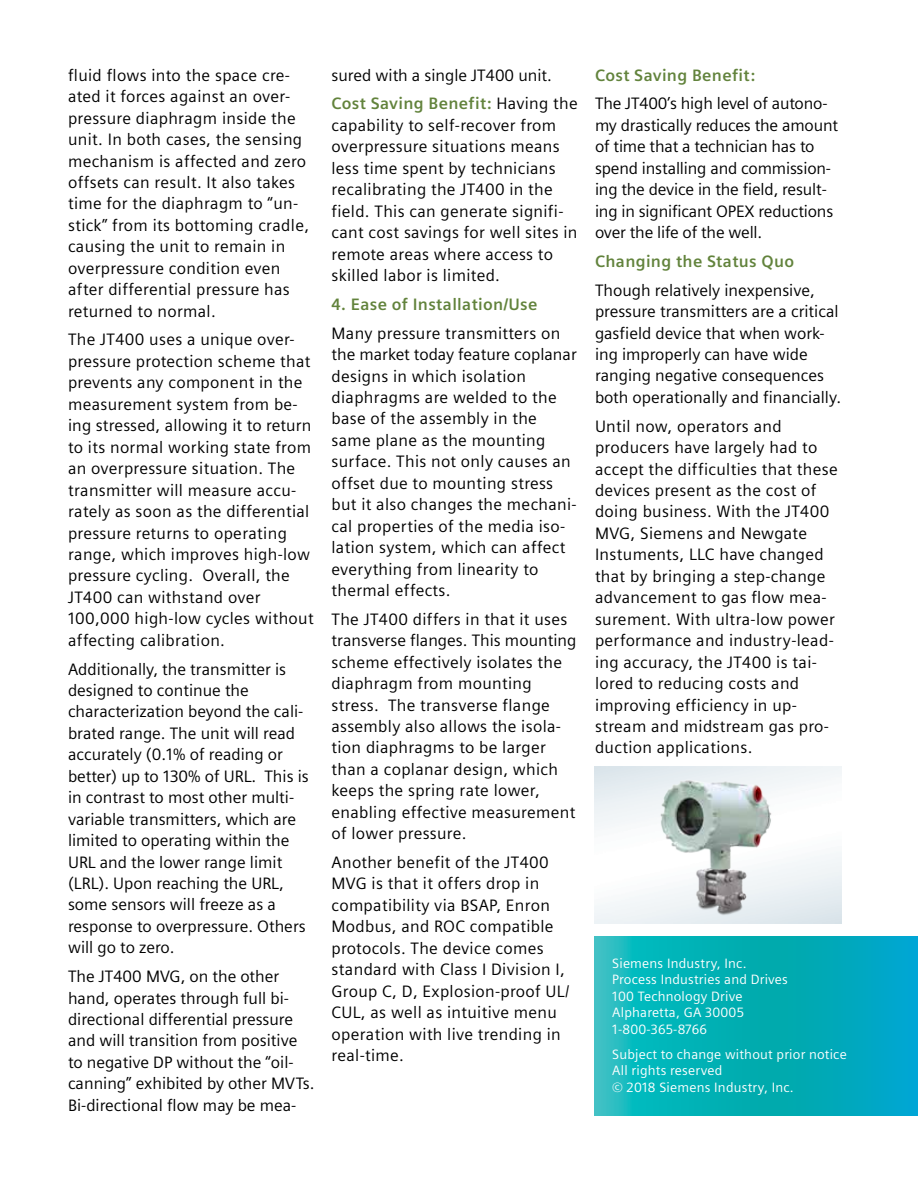
<style>
.page{position:relative;width:918px;height:1188px;background:#fff}
.page>*{position:absolute;margin:0;border:0;box-sizing:border-box;transform-origin:0 0}
.t1{font:16.5px/21.5px "Siemens Sans";letter-spacing:.02em;color:#000}
.t2{font:16.5px/21.5px "Siemens Sans";color:#000}
.t3{font:16.5px/21.5px "Siemens Sans";letter-spacing:-.01em;color:#000}
.t4{font:700 16.5px "Siemens Sans";letter-spacing:.02em;color:#62833c}
.t5{font:13.5px/16.5px "Siemens Sans";letter-spacing:.015em;color:#fff}
.s1{font-weight:700;color:#62833c}
</style>
<div class="page">
<svg style="left:595px;top:936px;width:323px;height:179px;background:#05aeba"></svg>
<img style="left:652px;top:766px;width:131px;height:153px">
<p class="t1" style="left:68px;top:64px;width:243px">fluid flows into the space cre&shy;ated it forces against an over&shy;pressure diaphragm inside the unit. In both cases, the sensing mechanism is affected and zero offsets can result. It also takes time for the diaphragm to “un&shy;stick” from its bottoming cradle, causing the unit to remain in overpressure condition even after differential pressure has returned to normal.</p>
<p class="t1" style="left:68px;top:329px;width:247px">The JT400 uses a unique over&shy;pressure protection scheme that prevents any component in the measurement system from be&shy;ing stressed, allowing it to return to its normal working state from an overpressure situation. The transmitter will measure accu&shy;rately as soon as the differential pressure returns to operating range, which improves high-low pressure cycling. Overall, the<br>JT400 can withstand over<br>100,000 high-low cycles without affecting calibration.</p>
<p class="t2" style="left:68px;top:658px;width:242px">Additionally, the transmitter is designed to continue the characterization beyond the cali&shy;brated range. The unit will read accurately (0.1% of reading or better) up to 130% of URL. This is in contrast to most other multi&shy;variable transmitters, which are limited to operating within the<br>URL and the lower range limit (LRL). Upon reaching the URL, some sensors will freeze as a response to overpressure. Others will go to zero.</p>
<p class="t2" style="left:68px;top:966px;width:248px">The JT400 MVG, on the other hand, operates through full bi&shy;directional differential pressure and will transition from positive to negative DP without the “oil&shy;canning” exhibited by other MVTs.<br>Bi-directional flow may be mea-</p>
<p class="t2" style="left:332px;top:61px;width:248px;line-height:28.8px">sured with a single JT400 unit.<br><span class="s1">Cost Saving Benefit:</span> Having the</p>
<p class="t1" style="left:332px;top:115px;width:248px">capability to self-recover from overpressure situations means less time spent by technicians recalibrating the JT400 in the field. This can generate signifi&shy;cant cost savings for well sites in remote areas where access to skilled labor is limited.</p>
<p class="t4" style="left:332px;top:295px;width:207px">4. Ease of Installation/Use</p>
<p class="t1" style="left:332px;top:322px;width:247px">Many pressure transmitters on the market today feature coplanar designs in which isolation diaphragms are welded to the base of the assembly in the same plane as the mounting surface. This not only causes an offset due to mounting stress but it also changes the mechani&shy;cal properties of the media iso&shy;lation system, which can affect everything from linearity to thermal effects.</p>
<p class="t1" style="left:332px;top:608px;width:246px">The JT400 differs in that it uses transverse flanges. This mounting scheme effectively isolates the diaphragm from mounting stress. The transverse flange assembly also allows the isola&shy;tion diaphragms to be larger than a coplanar design, which keeps the spring rate lower, enabling effective measurement of lower pressure.</p>
<p class="t1" style="left:332px;top:852px;width:239px">Another benefit of the JT400<br>MVG is that it offers drop in compatibility via BSAP, Enron<br>Modbus, and ROC compatible protocols. The device comes standard with Class I Division I,<br>Group C, D, Explosion-proof UL/<br>CUL, as well as intuitive menu operation with live trending in real-time.</p>
<p class="t4" style="left:595px;top:66px;width:162px">Cost Saving Benefit:</p>
<p class="t3" style="left:595px;top:93px;width:245px">The JT400’s high level of autono&shy;my drastically reduces the amount of time that a technician has to spend installing and commission&shy;ing the device in the field, result&shy;ing in significant OPEX reductions over the life of the well.</p>
<p class="t4" style="left:595px;top:252px;width:201px">Changing the Status Quo</p>
<p class="t2" style="left:595px;top:279px;width:248px">Though relatively inexpensive, pressure transmitters are a critical gasfield device that when work&shy;ing improperly can have wide ranging negative consequences both operationally and financially.</p>
<p class="t1" style="left:595px;top:415px;width:244px">Until now, operators and producers have largely had to accept the difficulties that these devices present as the cost of doing business. With the JT400<br>MVG, Siemens and Newgate<br>Instuments, LLC have changed that by bringing a step-change advancement to gas flow mea&shy;surement. With ultra-low power performance and industry-lead&shy;ing accuracy, the JT400 is tai&shy;lored to reducing costs and improving efficiency in up&shy;stream and midstream gas pro&shy;duction applications.</p>
<p class="t5" style="left:612px;top:955px;width:177px">Siemens Industry, Inc.<br>Process Industries and Drives<br>100 Technology Drive<br>Alpharetta, GA 30005<br>1-800-365-8766</p>
<p class="t5" style="left:612px;top:1046px;width:236px">Subject to change without prior notice<br>All rights reserved<br>© 2018 Siemens Industry, Inc.</p>
</div>
